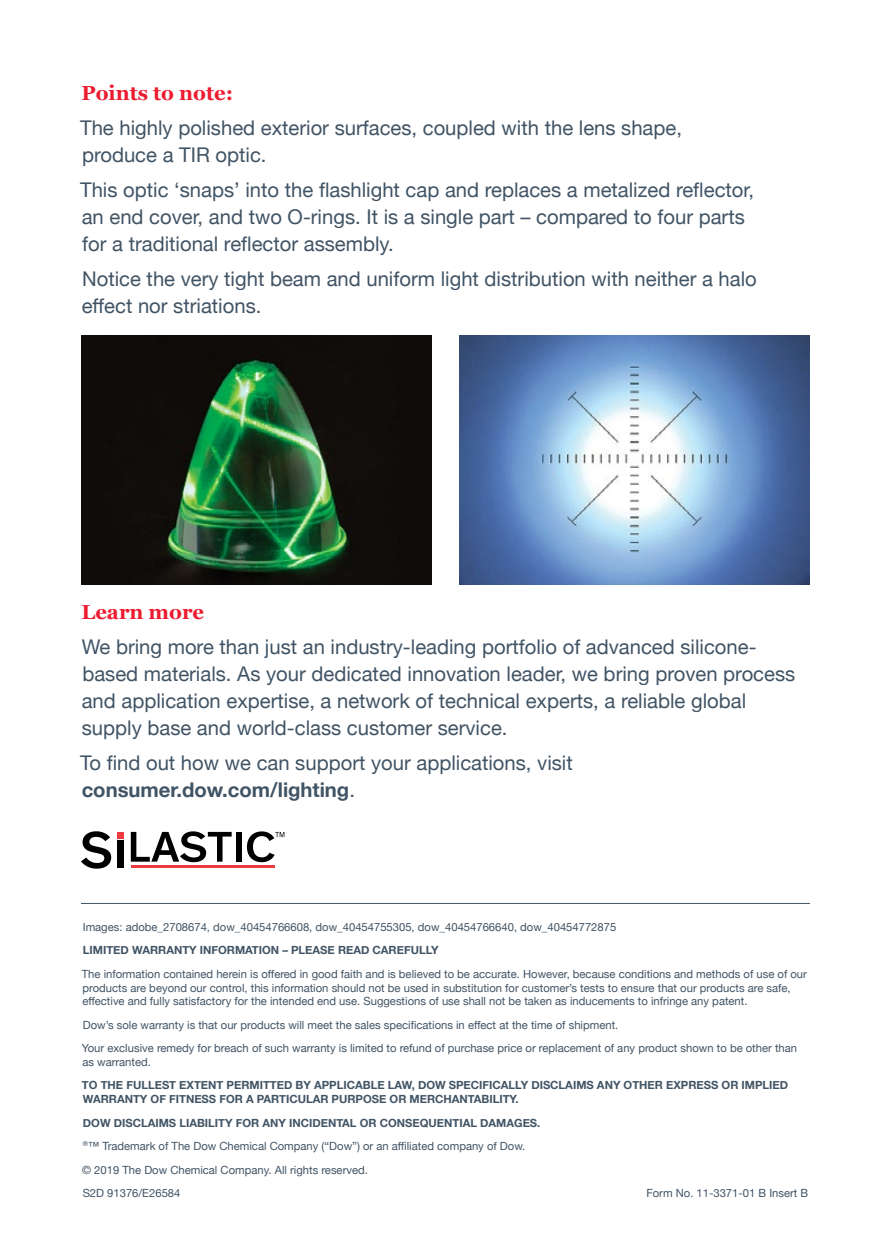
<style>
.page{position:relative;width:891px;height:1256px;background:#fff}
.page>*{position:absolute;margin:0;border:0;box-sizing:border-box;transform-origin:0 0}
.Body_Text{font:20.25px/27px "Helvetica Neue";color:#415465}
.Body_Text-2{font:700 20.25px "Georgia";color:#ed1b2f}
.Legal{font:11.25px/13.5px "Helvetica Neue";color:#415465}
.Legal-2{font:700 11.25px/13.5px "Helvetica Neue";color:#415465}
.s1{font-weight:700}
</style>
<div class="page">
<hr style="left:81px;top:903px;width:729px;height:1px;background:#415465">
<div style="left:81px;top:335px;width:351px;height:249px;background:#100c0a"></div>
<img style="left:166px;top:358px;width:184px;height:219px">
<img style="left:459px;top:335px;width:351px;height:249px">
<svg style="left:81px;top:831px;width:30px;height:37px"></svg>
<div style="left:117px;top:840px;width:6px;height:28px;background:#000"></div>
<svg style="left:131px;top:831px;width:101px;height:31px"></svg>
<div style="left:236px;top:832px;width:6px;height:29px;background:#000"></div>
<svg style="left:117px;top:832px;width:6px;height:6px"></svg>
<hr style="left:131px;top:865px;width:144px;height:3px;background:#ef3a42">
<svg style="left:247px;top:831px;width:37px;height:31px"></svg>
<p class="Body_Text-2" style="left:81px;top:78px;width:153px">Points to note:</p>
<p class="Body_Text" style="left:80px;top:116px;width:603px">The highly polished exterior surfaces, coupled with the lens shape, produce a TIR optic.</p>
<p class="Body_Text" style="left:80px;top:178px;width:675px">This optic ‘snaps’ into the flashlight cap and replaces a metalized reflector, an end cover, and two O-rings. It is a single part – compared to four parts for a traditional reflector assembly.</p>
<p class="Body_Text" style="left:82px;top:267px;width:677px">Notice the very tight beam and uniform light distribution with neither a halo effect nor striations.</p>
<p class="Body_Text-2" style="left:81px;top:597px;width:124px">Learn more</p>
<p class="Body_Text" style="left:82px;top:634px;width:715px">We bring more than just an industry-leading portfolio of advanced silicone&shy;based materials. As your dedicated innovation leader, we bring proven process and application expertise, a network of technical experts, a reliable global supply base and world-class customer service.</p>
<p class="Body_Text" style="left:80px;top:750px;width:494px">To find out how we can support your applications, visit <span class="s1">consumer.dow.com/lighting</span>.</p>
<p class="Legal" style="left:83px;top:920px;width:535px">Images: adobe_2708674, dow_40454766608, dow_40454755305, dow_40454766640, dow_40454772875</p>
<p class="Legal-2" style="left:83px;top:944px;width:357px">LIMITED WARRANTY INFORMATION – PLEASE READ CAREFULLY</p>
<p class="Legal" style="left:82px;top:968px;width:727px">The information contained herein is offered in good faith and is believed to be accurate. However, because conditions and methods of use of our products are beyond our control, this information should not be used in substitution for customer’s tests to ensure that our products are safe, effective and fully satisfactory for the intended end use. Suggestions of use shall not be taken as inducements to infringe any patent.</p>
<p class="Legal" style="left:83px;top:1018px;width:537px">Dow’s sole warranty is that our products will meet the sales specifications in effect at the time of shipment.</p>
<p class="Legal" style="left:82px;top:1042px;width:717px">Your exclusive remedy for breach of such warranty is limited to refund of purchase price or replacement of any product shown to be other than as warranted.</p>
<p class="Legal-2" style="left:82px;top:1079px;width:708px">TO THE FULLEST EXTENT PERMITTED BY APPLICABLE LAW, DOW SPECIFICALLY DISCLAIMS ANY OTHER EXPRESS OR IMPLIED<br>WARRANTY OF FITNESS FOR A PARTICULAR PURPOSE OR MERCHANTABILITY.</p>
<p class="Legal-2" style="left:83px;top:1116px;width:459px">DOW DISCLAIMS LIABILITY FOR ANY INCIDENTAL OR CONSEQUENTIAL DAMAGES.</p>
<p class="Legal" style="left:83px;top:1140px;width:444px"><sup>®</sup>™ Trademark of The Dow Chemical Company (“Dow”) or an affiliated company of Dow.</p>
<p class="Legal" style="left:82px;top:1163px;width:287px">© 2019 The Dow Chemical Company. All rights reserved.</p>
<p class="Legal" style="left:83px;top:1186px;width:99px">S2D 91376/E26584</p>
<p class="Legal" style="left:646px;top:1186px;width:163px">Form No. 11-3371-01 B Insert B</p>
</div>
